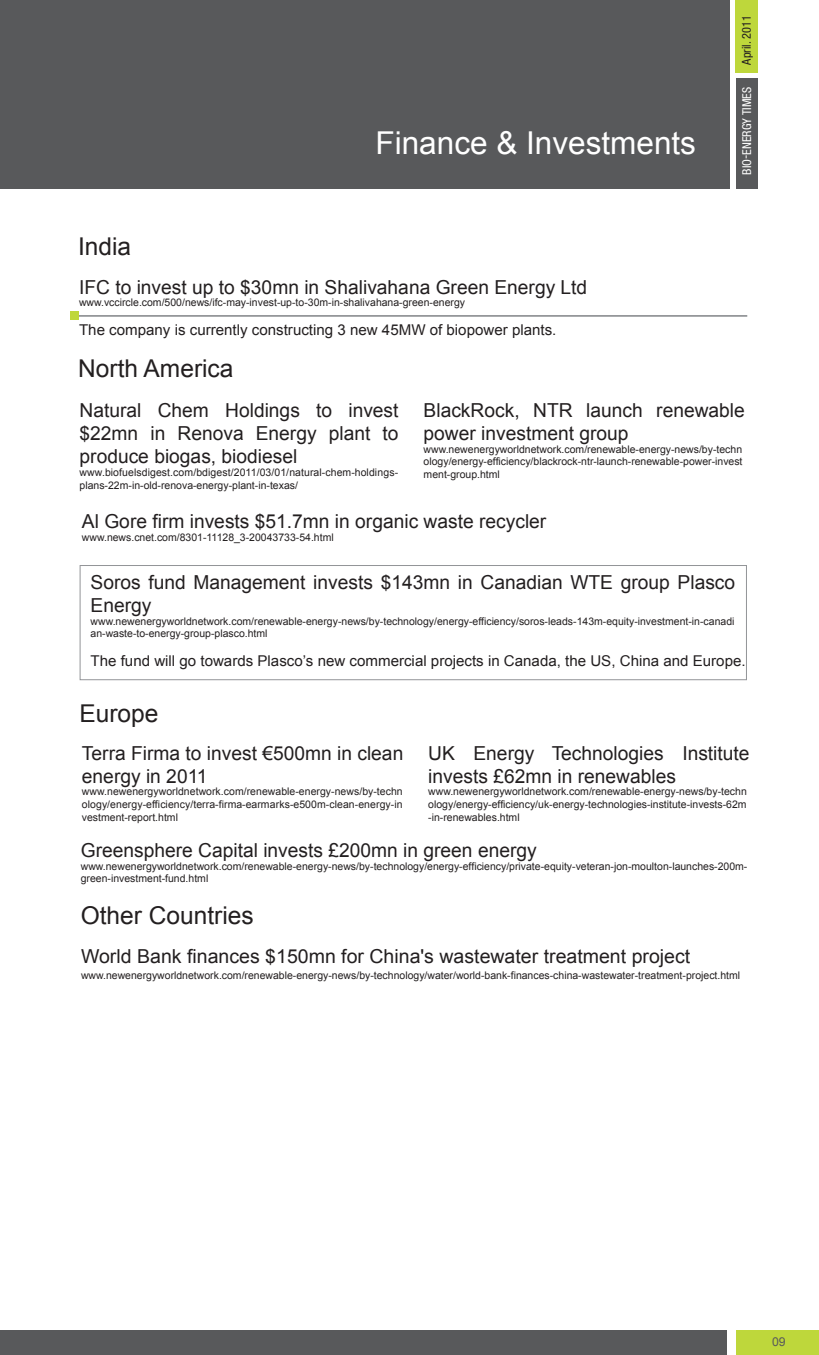
<style>
.page{position:relative;width:819px;height:1355px;background:#fff}
.page>*{position:absolute;margin:0;border:0;box-sizing:border-box;transform-origin:0 0}
.t1{font:31.5px "Arial";color:#fff}
.t2{font:24.5px "Arial";color:#231f20}
.t3{font:19.25px/23.1px "Arial";color:#231f20}
.t4{font:14.88px "Arial";color:#231f20}
.t5{font:condensed 12.25px "Helvetica Neue";color:#fff}
.t6{font:condensed 12.25px "Helvetica Neue";color:#231f20}
.t7{font:12.25px "Arial";color:#58595b}
.t8{font:10.5px/12.6px "Arial";color:#231f20}
</style>
<div class="page">
<div style="left:736px;top:1330px;width:82px;height:24px;background:#bed73b"></div>
<div style="left:0;top:1330px;width:726px;height:24px;background:#58595b"></div>
<div style="left:735px;top:78px;width:22px;height:110px;background:#58595b"></div>
<div style="left:735px;top:0;width:22px;height:72px;background:#bed73b"></div>
<div style="left:80px;top:565px;width:666px;height:115px;border:1px solid #939598"></div>
<div style="left:0;top:0;width:729px;height:189px;background:#58595b"></div>
<hr style="left:77px;top:315px;width:670px;height:2px;background:#939598">
<div style="left:71px;top:311px;width:8px;height:9px;background:#bfd73b"></div>
<h2 class="t2" style="left:78px;top:230px;width:55px">India</h2>
<h1 class="t1" style="left:375px;top:122px;width:322px">Finance &amp; Investments</h1>
<h3 class="t3" style="left:79px;top:275px;width:509px">IFC to invest up to $30mn in Shalivahana Green Energy Ltd</h3>
<p class="t8" style="left:79px;top:296px;width:387px">www.vccircle.com/500/news/ifc-may-invest-up-to-30m-in-shalivahana-green-energy</p>
<h3 class="t4" style="left:79px;top:320px;width:479px">The company is currently constructing 3 new 45MW of biopower plants.</h3>
<h2 class="t2" style="left:78px;top:352px;width:157px">North America</h2>
<p class="t6" style="left:739px;top:65px;width:51px;rotate:-90deg">April. 2011</p>
<p class="t5" style="left:739px;top:175px;width:89px;rotate:-90deg">BIO-ENERGY TIMES</p>
<h3 class="t3" style="left:80px;top:399px;width:320px;text-align:justify">Natural Chem Holdings to invest $22mn in Renova Energy plant to produce biogas, biodiesel</h3>
<p class="t8" style="left:80px;top:466px;width:320px">www.biofuelsdigest.com/bdigest/2011/03/01/natural-chem-holdings&shy;plans-22m-in-old-renova-energy-plant-in-texas/</p>
<h3 class="t3" style="left:423px;top:399px;width:323px">BlackRock, NTR launch renewable power investment group</h3>
<p class="t8" style="left:423px;top:443px;width:320px;text-align:justify">www.newenergyworldnetwork.com/renewable-energy-news/by-techn ology/energy-efficiency/blackrock-ntr-launch-renewable-power-invest ment-group.html</p>
<h3 class="t3" style="left:82px;top:510px;width:466px">Al Gore firm invests $51.7mn in organic waste recycler</h3>
<p class="t8" style="left:82px;top:531px;width:253px">www.news.cnet.com/8301-11128_3-20043733-54.html</p>
<h3 class="t3" style="left:90px;top:571px;width:646px">Soros fund Management invests $143mn in Canadian WTE group Plasco<br>Energy</h3>
<p class="t8" style="left:90px;top:615px;width:645px">www.newenergyworldnetwork.com/renewable-energy-news/by-technology/energy-efficiency/soros-leads-143m-equity-investment-in-canadi an-waste-to-energy-group-plasco.html</p>
<h3 class="t4" style="left:90px;top:651px;width:656px">The fund will go towards Plasco’s new commercial projects in Canada, the US, China and Europe.</h3>
<h2 class="t2" style="left:79px;top:696px;width:80px">Europe</h2>
<h3 class="t3" style="left:82px;top:741px;width:323px">Terra Firma to invest €500mn in clean energy in 2011</h3>
<p class="t8" style="left:82px;top:785px;width:322px;text-align:justify">www.newenergyworldnetwork.com/renewable-energy-news/by-techn ology/energy-efficiency/terra-firma-earmarks-e500m-clean-energy-in vestment-report.html</p>
<h3 class="t3" style="left:428px;top:741px;width:323px">UK Energy Technologies Institute invests £62mn in renewables</h3>
<p class="t8" style="left:428px;top:785px;width:320px;text-align:justify">www.newenergyworldnetwork.com/renewable-energy-news/by-techn ology/energy-efficiency/uk-energy-technologies-institute-invests-62m -in-renewables.html</p>
<h3 class="t3" style="left:81px;top:838px;width:457px">Greensphere Capital invests £200mn in green energy</h3>
<p class="t8" style="left:81px;top:859px;width:668px">www.newenergyworldnetwork.com/renewable-energy-news/by-technology/energy-efficiency/private-equity-veteran-jon-moulton-launches-200m&shy;green-investment-fund.html</p>
<h2 class="t2" style="left:81px;top:899px;width:174px">Other Countries</h2>
<h3 class="t3" style="left:81px;top:944px;width:610px">World Bank finances $150mn for China's wastewater treatment project</h3>
<p class="t8" style="left:81px;top:968px;width:660px">www.newenergyworldnetwork.com/renewable-energy-news/by-technology/water/world-bank-finances-china-wastewater-treatment-project.html</p>
<p class="t7" style="left:772px;top:1333px;width:15px">09</p>
</div>
